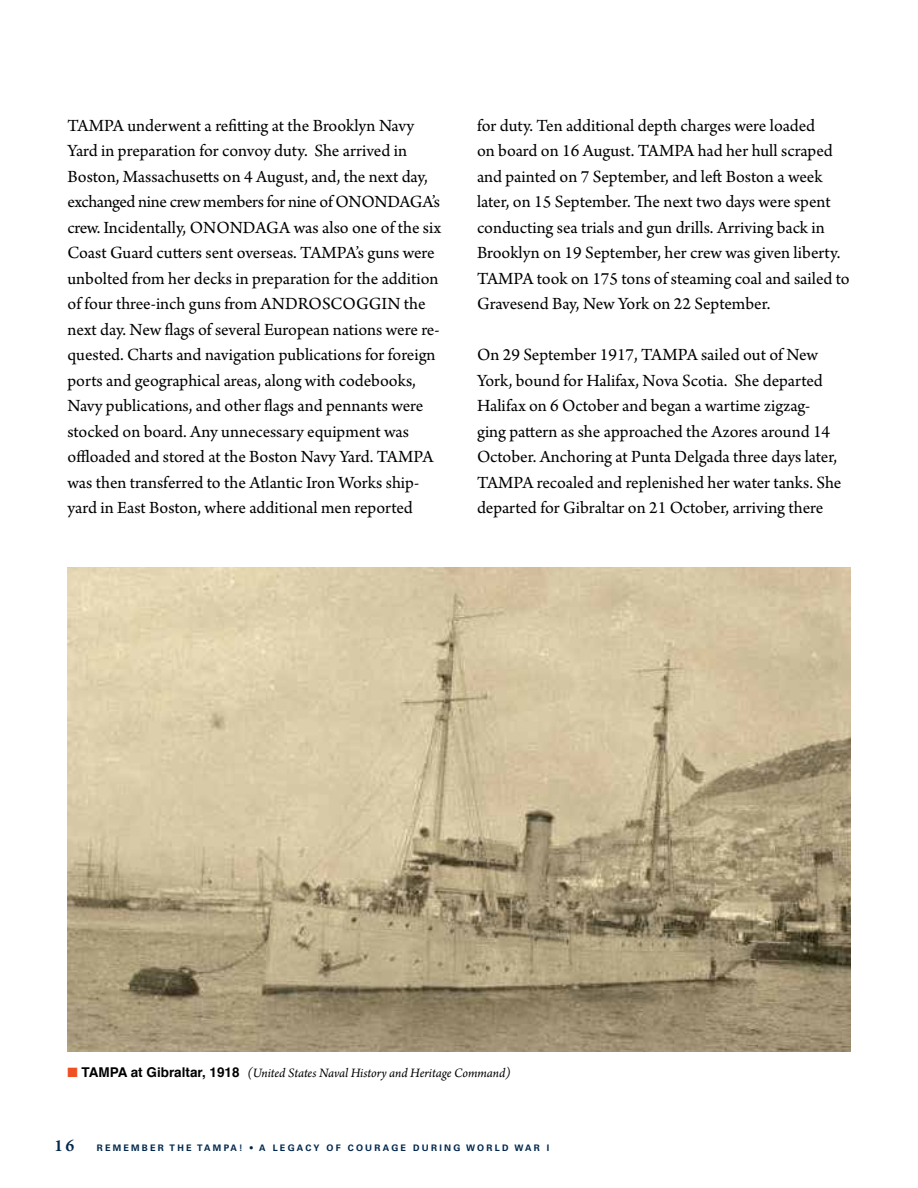
<style>
.page{position:relative;width:918px;height:1188px;background:#fff}
.page>*{position:absolute;margin:0;border:0;box-sizing:border-box;transform-origin:0 0}
.t1{font:18px/25.5px "Arno Pro";color:#000}
.t2{font:italic 13.5px "Arno Pro";letter-spacing:-.005em;color:#000}
.t3{font:700 9px "Univers LT Pro 65";letter-spacing:.25em;color:#00274d}
.s1{color:#f04e23}
.s2{font-family:"Helvetica";font-weight:700;font-style:normal}
.s3{font-family:"Arno Pro";font-weight:600;font-size:18px}
</style>
<div class="page">
<img style="left:68px;top:567px;width:782px;height:485px">
<p class="t1" style="left:68px;top:113px;width:375px">TAMPA underwent a refitting at the Brooklyn Navy Yard in preparation for convoy duty. She arrived in Boston, Massachusetts on 4 August, and, the next day, exchanged nine crew members for nine of ONONDAGA’s crew. Incidentally, ONONDAGA was also one of the six Coast Guard cutters sent overseas. TAMPA’s guns were unbolted from her decks in preparation for the addition of four three-inch guns from ANDROSCOGGIN the next day. New flags of several European nations were re&shy;quested. Charts and navigation publications for foreign ports and geographical areas, along with codebooks, Navy publications, and other flags and pennants were stocked on board. Any unnecessary equipment was offloaded and stored at the Boston Navy Yard. TAMPA was then transferred to the Atlantic Iron Works ship&shy;yard in East Boston, where additional men reported</p>
<p class="t1" style="left:477px;top:113px;width:374px">for duty. Ten additional depth charges were loaded<br>on board on 16 August. TAMPA had her hull scraped and painted on 7 September, and left Boston a week later, on 15 September. The next two days were spent conducting sea trials and gun drills. Arriving back in Brooklyn on 19 September, her crew was given liberty.<br>TAMPA took on 175 tons of steaming coal and sailed to Gravesend Bay, New York on 22 September.</p>
<p class="t1" style="left:477px;top:343px;width:366px">On 29 September 1917, TAMPA sailed out of New York, bound for Halifax, Nova Scotia. She departed Halifax on 6 October and began a wartime zigzag&shy;ging pattern as she approached the Azores around 14<br>October. Anchoring at Punta Delgada three days later, TAMPA recoaled and replenished her water tanks. She departed for Gibraltar on 21 October, arriving there</p>
<p class="t2" style="left:68px;top:1065px;width:445px"><span class="s1">■</span> <span class="s2">TAMPA at Gibraltar, 1918</span> (United States Naval History and Heritage Command)</p>
<p class="t3" style="left:54px;top:1141px;width:497px"><span class="s3">16</span> REMEMBER THE TAMPA! • A LEGACY OF COURAGE DURING WORLD WAR I</p>
</div>
